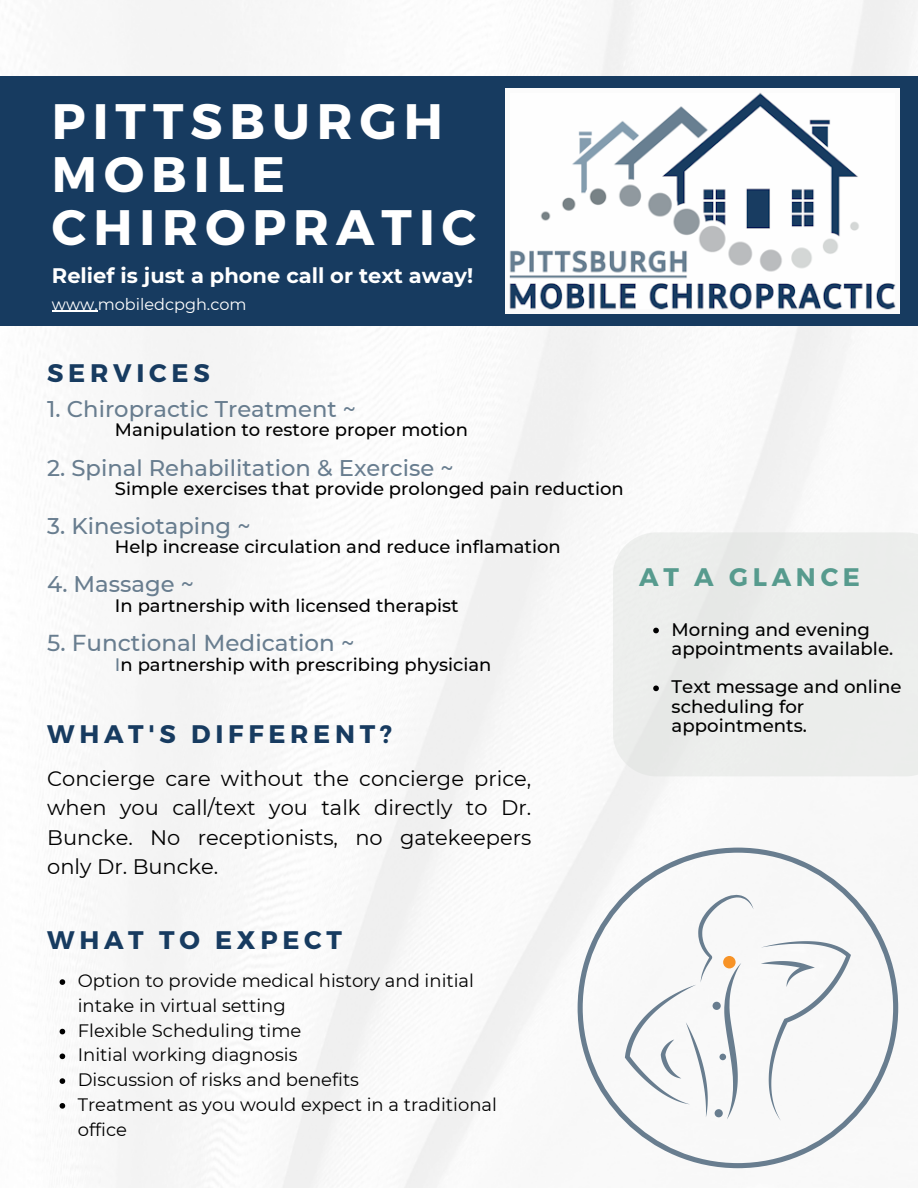
<style>
.page{position:relative;width:918px;height:1188px;background:#fff}
.page>*{position:absolute;margin:0;border:0;box-sizing:border-box;transform-origin:0 0}
.t1{font:700 49.8px/52.9px "Montserrat";letter-spacing:.14em;color:#fff}
.t2{font:700 25.35px "Montserrat";letter-spacing:.185em;color:#173b60}
.t3{font:700 25.35px "Montserrat";letter-spacing:.185em;color:#579b8e}
.t4{font:500 23.1px "Montserrat";color:#687d8f}
.t5{font:500 22.65px "Montserrat";color:#687d8f}
.t6{font:21px/29.2px "Montserrat";color:#000;text-align:justify}
.t7{font:700 21px "Montserrat";color:#fff}
.t8{font:500 18.15px/19.4px "Montserrat";color:#000}
.t9{font:500 18px "Montserrat";color:#000}
.t10{font:18px/24.8px "Montserrat";color:#000}
.t11{font:16.05px "Montserrat";color:#fff}
.s1{color:#687d8f}
</style>
<div class="page">
<img style="left:0;top:0;width:918px;height:1188px">
<div style="left:0;top:77px;width:918px;height:249px;background:#173b60"></div>
<img style="left:505px;top:89px;width:394px;height:225px">
<svg style="left:578px;top:848px;width:320px;height:320px"></svg>
<hr style="left:52px;top:311px;width:46px;height:1px;background:#fff">
<svg style="left:60px;top:979px;width:5px;height:6px"></svg>
<svg style="left:60px;top:1029px;width:5px;height:5px"></svg>
<svg style="left:60px;top:1054px;width:5px;height:5px"></svg>
<svg style="left:60px;top:1078px;width:5px;height:6px"></svg>
<svg style="left:60px;top:1103px;width:5px;height:6px"></svg>
<div style="left:613px;top:532px;width:305px;height:244px;background:#ecedec"></div>
<svg style="left:653px;top:628px;width:6px;height:5px"></svg>
<svg style="left:653px;top:686px;width:6px;height:5px"></svg>
<p class="t1" style="left:52px;top:92px;width:426px">PITTSBURGH<br>MOBILE<br>CHIROPRATIC</p>
<p class="t7" style="left:52px;top:262px;width:423px">Relief is just a phone call or text away!</p>
<p class="t11" style="left:52px;top:294px;width:196px">www.mobiledcpgh.com</p>
<p class="t2" style="left:47px;top:357px;width:164px">SERVICES</p>
<p class="t5" style="left:47px;top:395px;width:310px">1. Chiropractic Treatment ~</p>
<p class="t9" style="left:115px;top:419px;width:354px">Manipulation to restore proper motion</p>
<p class="t5" style="left:47px;top:454px;width:408px">2. Spinal Rehabilitation &amp; Exercise ~</p>
<p class="t9" style="left:115px;top:477px;width:510px">Simple exercises that provide prolonged pain reduction</p>
<p class="t5" style="left:47px;top:512px;width:205px">3. Kinesiotaping ~</p>
<p class="t9" style="left:115px;top:536px;width:447px">Help increase circulation and reduce inflamation</p>
<p class="t5" style="left:47px;top:571px;width:148px">4. Massage ~</p>
<p class="t9" style="left:115px;top:594px;width:345px">In partnership with licensed therapist</p>
<p class="t4" style="left:47px;top:629px;width:309px">5. Functional Medication ~</p>
<p class="t9" style="left:115px;top:654px;width:378px"><span class="s1">I</span>n partnership with prescribing physician</p>
<p class="t2" style="left:47px;top:718px;width:346px">WHAT'S DIFFERENT?</p>
<p class="t6" style="left:47px;top:764px;width:486px">Concierge care without the concierge price, when you call/text you talk directly to Dr.<br>Buncke. No receptionists, no gatekeepers only Dr. Buncke.</p>
<p class="t3" style="left:639px;top:561px;width:222px">AT A GLANCE</p>
<p class="t8" style="left:672px;top:619px;width:223px">Morning and evening appointments available.</p>
<p class="t8" style="left:672px;top:677px;width:231px">Text message and online scheduling for appointments.</p>
<p class="t2" style="left:47px;top:924px;width:296px">WHAT TO EXPECT</p>
<p class="t10" style="left:78px;top:968px;width:398px">Option to provide medical history and initial intake in virtual setting</p>
<p class="t10" style="left:78px;top:1018px;width:225px">Flexible Scheduling time</p>
<p class="t10" style="left:78px;top:1043px;width:221px">Initial working diagnosis</p>
<p class="t10" style="left:78px;top:1067px;width:283px">Discussion of risks and benefits</p>
<p class="t10" style="left:78px;top:1092px;width:421px">Treatment as you would expect in a traditional office</p>
</div>
